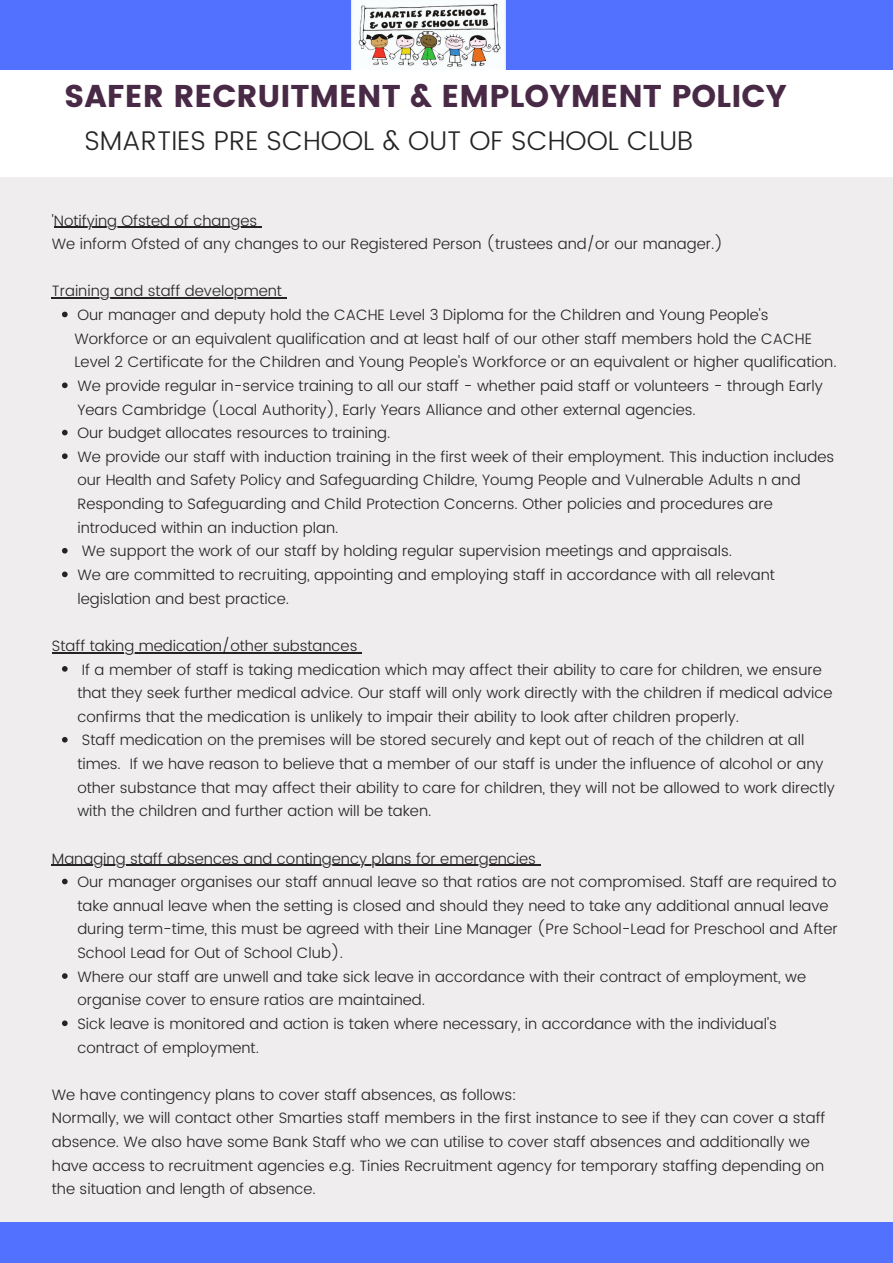
<style>
.page{position:relative;width:893px;height:1263px;background:#fff}
.page>*{position:absolute;margin:0;border:0;box-sizing:border-box;transform-origin:0 0}
.t1{font:31.42px "Poppins";color:#492a46}
.t2{font:300 27px "Poppins";color:#242424}
.t3{font:300 15px/23.6px "Poppins";color:#242424}
</style>
<div class="page">
<div style="left:0;top:178px;width:893px;height:1044px;background:#efeded"></div>
<div style="left:0;top:1222px;width:893px;height:41px;background:#5271ff"></div>
<div style="left:0;top:0;width:893px;height:69px;background:#5271ff"></div>
<svg style="left:62px;top:312px;width:6px;height:5px"></svg>
<svg style="left:62px;top:382px;width:6px;height:6px"></svg>
<svg style="left:62px;top:430px;width:6px;height:5px"></svg>
<svg style="left:62px;top:453px;width:6px;height:6px"></svg>
<svg style="left:62px;top:548px;width:6px;height:5px"></svg>
<svg style="left:62px;top:571px;width:6px;height:6px"></svg>
<svg style="left:62px;top:666px;width:6px;height:6px"></svg>
<svg style="left:62px;top:737px;width:6px;height:5px"></svg>
<svg style="left:62px;top:879px;width:6px;height:5px"></svg>
<svg style="left:62px;top:973px;width:6px;height:6px"></svg>
<svg style="left:62px;top:1020px;width:6px;height:6px"></svg>
<hr style="left:54px;top:227px;width:203px;height:1px;background:#242424">
<hr style="left:52px;top:298px;width:230px;height:1px;background:#242424">
<hr style="left:52px;top:652px;width:305px;height:1px;background:#242424">
<hr style="left:52px;top:865px;width:484px;height:1px;background:#242424">
<img style="left:351px;top:0;width:154px;height:69px">
<h1 class="t1" style="left:64px;top:78px;width:724px">SAFER RECRUITMENT &amp; EMPLOYMENT POLICY</h1>
<h2 class="t2" style="left:84px;top:125px;width:610px">SMARTIES PRE SCHOOL &amp; OUT OF SCHOOL CLUB</h2>
<p class="t3" style="left:52px;top:209px;width:673px">'Notifying Ofsted of changes<br>We inform Ofsted of any changes to our Registered Person (trustees and/or our manager.)</p>
<p class="t3" style="left:52px;top:279px;width:232px">Training and staff development</p>
<p class="t3" style="left:74px;top:327px;width:764px">Workforce or an equivalent qualification and at least half of our other staff members hold the CACHE<br>Level 2 Certificate for the Children and Young People's Workforce or an equivalent or higher qualification.</p>
<p class="t3" style="left:77px;top:303px;width:692px">Our manager and deputy hold the CACHE Level 3 Diploma for the Children and Young People's</p>
<p class="t3" style="left:77px;top:374px;width:758px">We provide regular in-service training to all our staff - whether paid staff or volunteers - through Early Years Cambridge (Local Authority), Early Years Alliance and other external agencies.<br>Our budget allocates resources to training.<br>We provide our staff with induction training in the first week of their employment. This induction includes our Health and Safety Policy and Safeguarding Childre, Youmg People and Vulnerable Adults n and Responding to Safeguarding and Child Protection Concerns. Other policies and procedures are introduced within an induction plan.<br>We support the work of our staff by holding regular supervision meetings and appraisals.<br>We are committed to recruiting, appointing and employing staff in accordance with all relevant legislation and best practice.</p>
<p class="t3" style="left:52px;top:634px;width:307px">Staff taking medication/other substances</p>
<p class="t3" style="left:77px;top:657px;width:759px">If a member of staff is taking medication which may affect their ability to care for children, we ensure that they seek further medical advice. Our staff will only work directly with the children if medical advice confirms that the medication is unlikely to impair their ability to look after children properly.<br>Staff medication on the premises will be stored securely and kept out of reach of the children at all times. If we have reason to believe that a member of our staff is under the influence of alcohol or any other substance that may affect their ability to care for children, they will not be allowed to work directly with the children and further action will be taken.</p>
<p class="t3" style="left:52px;top:846px;width:486px">Managing staff absences and contingency plans for emergencies</p>
<p class="t3" style="left:77px;top:870px;width:762px">Our manager organises our staff annual leave so that ratios are not compromised. Staff are required to take annual leave when the setting is closed and should they need to take any additional annual leave during term-time, this must be agreed with their Line Manager (Pre School-Lead for Preschool and After School Lead for Out of School Club).<br>Where our staff are unwell and take sick leave in accordance with their contract of employment, we organise cover to ensure ratios are maintained.<br>Sick leave is monitored and action is taken where necessary, in accordance with the individual's contract of employment.</p>
<p class="t3" style="left:52px;top:1083px;width:775px">We have contingency plans to cover staff absences, as follows:<br>Normally, we will contact other Smarties staff members in the first instance to see if they can cover a staff absence. We also have some Bank Staff who we can utilise to cover staff absences and additionally we have access to recruitment agencies e.g. Tinies Recruitment agency for temporary staffing depending on the situation and length of absence.</p>
</div>
